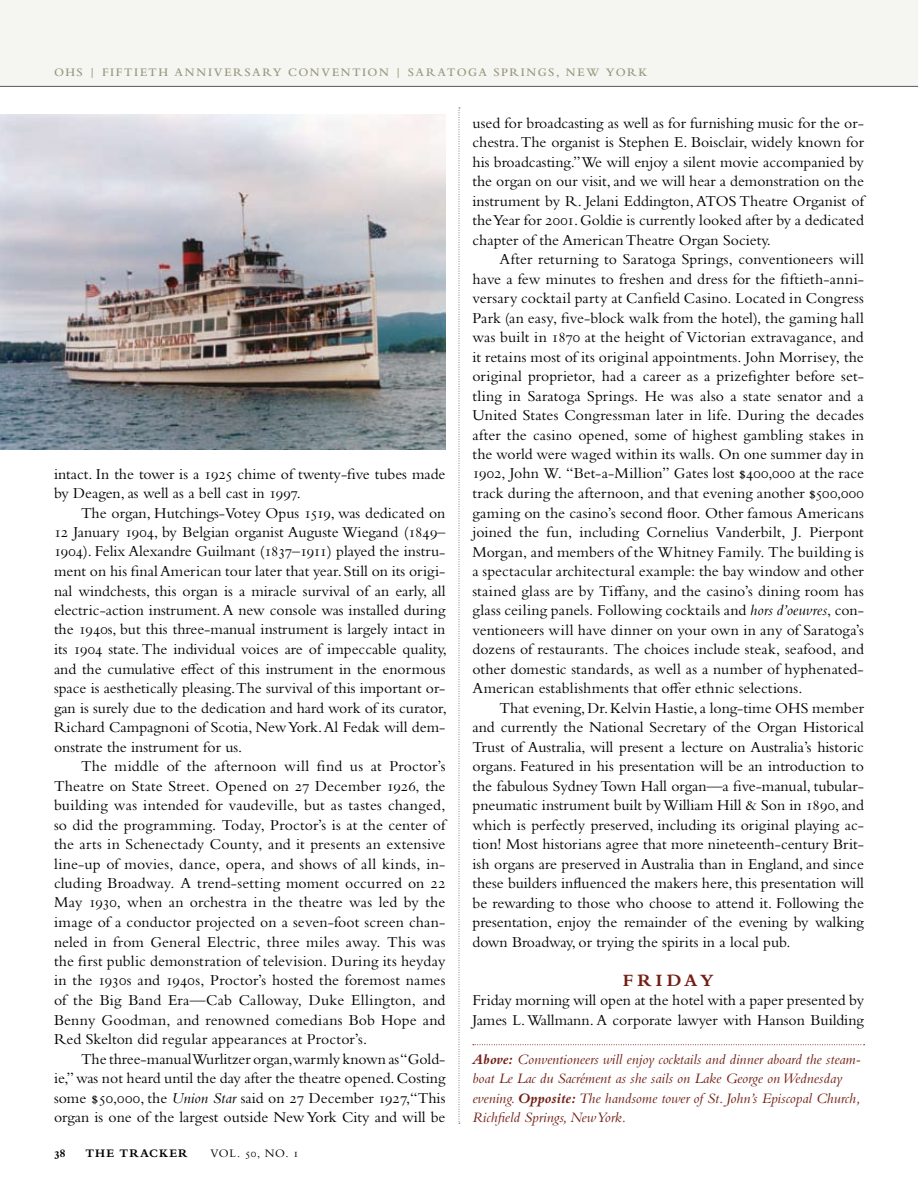
<style>
.page{position:relative;width:918px;height:1188px;background:#fff}
.page>*{position:absolute;margin:0;border:0;box-sizing:border-box;transform-origin:0 0}
.t1{font:700 18px "Bembo Std";color:#721e13}
.t2{font:15.75px/19.5px "Bembo Std";color:#000;text-align:justify}
.t3{font:italic 15px/19.5px "Bembo Std";color:#721e13}
.t4{font:600 12px "Bembo Std";letter-spacing:.14em;color:#99997e}
.t5{font:700 12px "Bembo Std";letter-spacing:.115em;color:#000}
.t6{font:12px "Bembo Std";color:#000}
.s1{font-style:italic}
.s2{font-weight:700}
</style>
<div class="page">
<div style="left:0;top:0;width:918px;height:86px;background:#f5f5f2"></div>
<svg style="left:459px;top:108px;width:1px;height:1016px"></svg>
<hr style="left:0;top:86px;width:918px;height:1px;background:#58595b">
<img style="left:0;top:115px;width:446px;height:335px">
<svg style="left:473px;top:1044px;width:392px;height:1px"></svg>
<p class="t4" style="left:54px;top:65px;width:595px">OHS | FIFTIETH ANNIVERSARY CONVENTION | SARATOGA SPRINGS, NEW YORK</p>
<p class="t2" style="left:54px;top:464px;width:393px">intact. In the tower is a 1925 chime of twenty-five tubes made by Deagen, as well as a bell cast in 1997.</p>
<p class="t2" style="left:54px;top:503px;width:395px;text-indent:27px">The organ, Hutchings-Votey Opus 1519, was dedicated on 12 January 1904, by Belgian organist Auguste Wiegand (1849– 1904). Felix Alexandre Guilmant (1837–1911) played the instru&shy;ment on his final American tour later that year. Still on its origi&shy;nal windchests, this organ is a miracle survival of an early, all electric-action instrument. A new console was installed during the 1940s, but this three-manual instrument is largely intact in its 1904 state. The individual voices are of impeccable quality, and the cumulative effect of this instrument in the enormous space is aesthetically pleasing.The survival of this important or&shy;gan is surely due to the dedication and hard work of its curator, Richard Campagnoni of Scotia, New York. Al Fedak will dem&shy;onstrate the instrument for us.</p>
<p class="t2" style="left:54px;top:756px;width:393px;text-indent:27px">The middle of the afternoon will find us at Proctor’s Theatre on State Street. Opened on 27 December 1926, the building was intended for vaudeville, but as tastes changed, so did the programming. Today, Proctor’s is at the center of the arts in Schenectady County, and it presents an extensive line-up of movies, dance, opera, and shows of all kinds, in&shy;cluding Broadway. A trend-setting moment occurred on 22<br>May 193 0, when an orchestra in the theatre was led by the image of a conductor projected on a seven-foot screen chan&shy;neled in from General Electric, three miles away. This was the first public demonstration of television. During its heyday in the 1930s and 1940s, Proctor’s hosted the foremost names of the Big Band Era—Cab Calloway, Duke Ellington, and Benny Goodman, and renowned comedians Bob Hope and Red Skelton did regular appearances at Proctor’s.</p>
<p class="t2" style="left:54px;top:1049px;width:393px;text-indent:27px">The three-manual Wurlitzer organ,warmly known as “Gold&shy;ie,” was not heard until the day after the theatre opened. Costing some $50,000, the <span class="s1">Union Star</span> said on 27 December 1927,“This organ is one of the largest outside New York City and will be</p>
<p class="t5" style="left:54px;top:1146px;width:7px">38</p>
<p class="t5" style="left:85px;top:1146px;width:103px">THE TRACKER</p>
<p class="t6" style="left:210px;top:1146px;width:10px">vol</p>
<p class="t6" style="left:237px;top:1146px;width:63px">. 50, no. 1</p>
<p class="t2" style="left:472px;top:113px;width:393px">used for broadcasting as well as for furnishing music for the or&shy;chestra. The organist is Stephen E. Boisclair, widely known for his broadcasting.” We will enjoy a silent movie accompanied by the organ on our visit, and we will hear a demonstration on the instrument by R. Jelani Eddington, ATOS Theatre Organist of the Year for 2001. Goldie is currently looked after by a dedicated chapter of the American Theatre Organ Society.</p>
<p class="t2" style="left:472px;top:249px;width:393px;text-indent:27px">After returning to Saratoga Springs, conventioneers will have a few minutes to freshen and dress for the fiftieth-anni&shy;versary cocktail party at Canfield Casino. Located in Congress Park (an easy, five-block walk from the hotel), the gaming hall was built in 1870 at the height of Victorian extravagance, and it retains most of its original appointments. John Morrisey, the original proprietor, had a career as a prizefighter before set&shy;tling in Saratoga Springs. He was also a state senator and a United States Congressman later in life. During the decades after the casino opened, some of highest gambling stakes in the world were waged within its walls. On one summer day in 1902, John W. “Bet-a-Million” Gates lost $400,000 at the race track during the afternoon, and that evening another $500,000 gaming on the casino’s second floor. Other famous Americans joined the fun, including Cornelius Vanderbilt, J. Pierpont Morgan, and members of the Whitney Family. The building is a spectacular architectural example: the bay window and other stained glass are by Tiffany, and the casino’s dining room has glass ceiling panels. Following cocktails and <span class="s1">hors d’oeuvres</span>, con&shy;ventioneers will have dinner on your own in any of Saratoga’s dozens of restaurants. The choices include steak, seafood, and other domestic standards, as well as a number of hyphenated-American establishments that offer ethnic selections.</p>
<p class="t2" style="left:472px;top:698px;width:393px;text-indent:27px">That evening, Dr. Kelvin Hastie, a long-time OHS member and currently the National Secretary of the Organ Historical Trust of Australia, will present a lecture on Australia’s historic organs. Featured in his presentation will be an introduction to the fabulous Sydney Town Hall organ—a five-manual, tubular&shy;pneumatic instrument built by William Hill &amp; Son in 1890, and which is perfectly preserved, including its original playing ac&shy;tion! Most historians agree that more nineteenth-century Brit&shy;ish organs are preserved in Australia than in England, and since these builders influenced the makers here, this presentation will be rewarding to those who choose to attend it. Following the presentation, enjoy the remainder of the evening by walking down Broadway, or trying the spirits in a local pub.</p>
<p class="t1" style="left:623px;top:970px;width:16px">FRIDAY</p>
<p class="t2" style="left:472px;top:990px;width:393px">Friday morning will open at the hotel with a paper presented by<br>James L. Wallmann. A corporate lawyer with Hanson Building</p>
<p class="t3" style="left:472px;top:1049px;width:390px"><span class="s2">Above:</span> Conventioneers will enjoy cocktails and dinner aboard the steam&shy;boat Le Lac du Sacrément as she sails on Lake George on Wednesday evening. <span class="s2">Opposite:</span> The handsome tower of St. John’s Episcopal Church, Richfield Springs, New York.</p>
</div>
